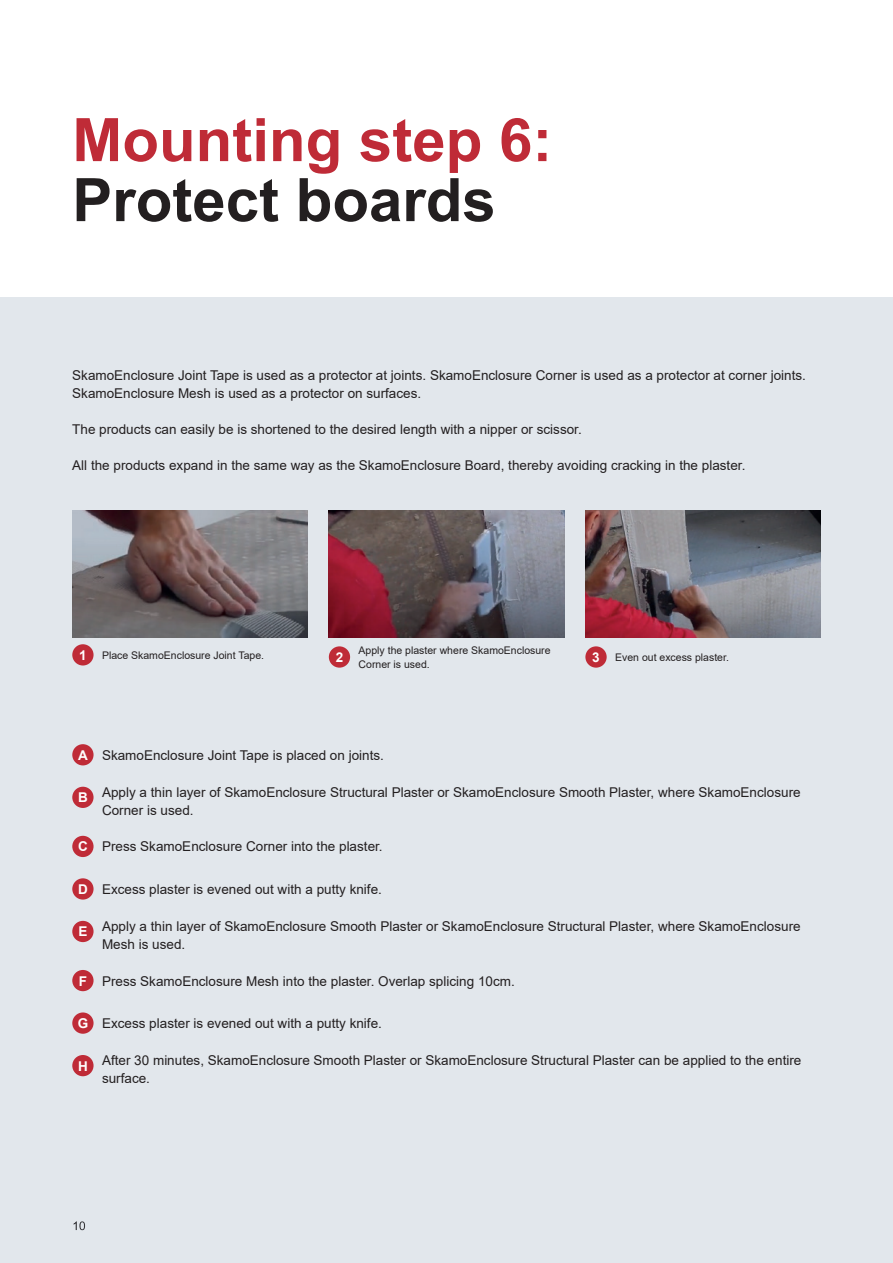
<style>
.page{position:relative;width:893px;height:1263px;background:#fff}
.page>*{position:absolute;margin:0;border:0;box-sizing:border-box;transform-origin:0 0}
.t1{font:700 60px "Arial";color:#bf2b37}
.t2{font:700 60px "Arial";color:#231f20}
.t3{font:13.5px/18px "Arial";color:#231f20}
.t4{font:700 13.5px "Arial";color:#fff}
.t5{font:10.5px/13.5px "Arial";color:#231f20}
.s1{font-weight:700;color:#fff}
</style>
<div class="page">
<div style="left:0;top:298px;width:893px;height:965px;background:#e2e7ec"></div>
<img style="left:329px;top:510px;width:235px;height:128px">
<img style="left:72px;top:510px;width:236px;height:128px">
<img style="left:585px;top:510px;width:236px;height:128px">
<div style="left:329px;top:646px;width:21px;height:22px;background:#bf2b37;border-radius:50%"></div>
<div style="left:585px;top:646px;width:22px;height:22px;background:#bf2b37;border-radius:50%"></div>
<div style="left:72px;top:644px;width:22px;height:21px;background:#bf2b37;border-radius:50%"></div>
<div style="left:72px;top:744px;width:22px;height:21px;background:#bf2b37;border-radius:50%"></div>
<div style="left:72px;top:787px;width:22px;height:21px;background:#bf2b37;border-radius:50%"></div>
<div style="left:72px;top:836px;width:22px;height:21px;background:#bf2b37;border-radius:50%"></div>
<div style="left:72px;top:878px;width:22px;height:21px;background:#bf2b37;border-radius:50%"></div>
<div style="left:72px;top:921px;width:22px;height:21px;background:#bf2b37;border-radius:50%"></div>
<div style="left:72px;top:970px;width:22px;height:21px;background:#bf2b37;border-radius:50%"></div>
<div style="left:72px;top:1012px;width:22px;height:22px;background:#bf2b37;border-radius:50%"></div>
<div style="left:72px;top:1055px;width:22px;height:21px;background:#bf2b37;border-radius:50%"></div>
<svg style="left:74px;top:1221px;width:11px;height:9px"></svg>
<h1 class="t1" style="left:72px;top:98px;width:482px">Mounting step 6:</h1>
<h1 class="t2" style="left:72px;top:158px;width:425px">Protect boards</h1>
<p class="t3" style="left:72px;top:366px;width:735px">SkamoEnclosure Joint Tape is used as a protector at joints. SkamoEnclosure Corner is used as a protector at corner joints.<br>SkamoEnclosure Mesh is used as a protector on surfaces.</p>
<p class="t3" style="left:72px;top:420px;width:511px">The products can easily be is shortened to the desired length with a nipper or scissor.</p>
<p class="t3" style="left:72px;top:456px;width:675px">All the products expand in the same way as the SkamoEnclosure Board, thereby avoiding cracking in the plaster.</p>
<p class="t5" style="left:359px;top:643px;width:193px">Apply the plaster where SkamoEnclosure<br>Corner is used.</p>
<p class="t4" style="left:79px;top:645px;width:9px">1</p>
<p class="t4" style="left:336px;top:648px;width:9px">2</p>
<p class="t4" style="left:592px;top:648px;width:9px">3</p>
<p class="t5" style="left:102px;top:648px;width:164px">Place SkamoEnclosure Joint Tape.</p>
<p class="t5" style="left:615px;top:650px;width:115px">Even out excess plaster.</p>
<p class="t3" style="left:78px;top:746px;width:307px"><span class="s1">A</span> SkamoEnclosure Joint Tape is placed on joints.</p>
<p class="t3" style="left:102px;top:783px;width:700px">Apply a thin layer of SkamoEnclosure Structural Plaster or SkamoEnclosure Smooth Plaster, where SkamoEnclosure<br>Corner is used.</p>
<p class="t4" style="left:78px;top:788px;width:11px">B</p>
<p class="t3" style="left:78px;top:837px;width:306px"><span class="s1">C</span> Press SkamoEnclosure Corner into the plaster.</p>
<p class="t3" style="left:78px;top:880px;width:305px"><span class="s1">D</span> Excess plaster is evened out with a putty knife.</p>
<p class="t3" style="left:102px;top:917px;width:700px">Apply a thin layer of SkamoEnclosure Smooth Plaster or SkamoEnclosure Structural Plaster, where SkamoEnclosure<br>Mesh is used.</p>
<p class="t4" style="left:78px;top:922px;width:11px">E</p>
<p class="t3" style="left:79px;top:972px;width:437px"><span class="s1">F</span> Press SkamoEnclosure Mesh into the plaster. Overlap splicing 10cm.</p>
<p class="t3" style="left:78px;top:1014px;width:306px"><span class="s1">G</span> Excess plaster is evened out with a putty knife.</p>
<p class="t3" style="left:102px;top:1051px;width:701px">After 30 minutes, SkamoEnclosure Smooth Plaster or SkamoEnclosure Structural Plaster can be applied to the entire surface.</p>
<p class="t4" style="left:78px;top:1056px;width:11px">H</p>
</div>
